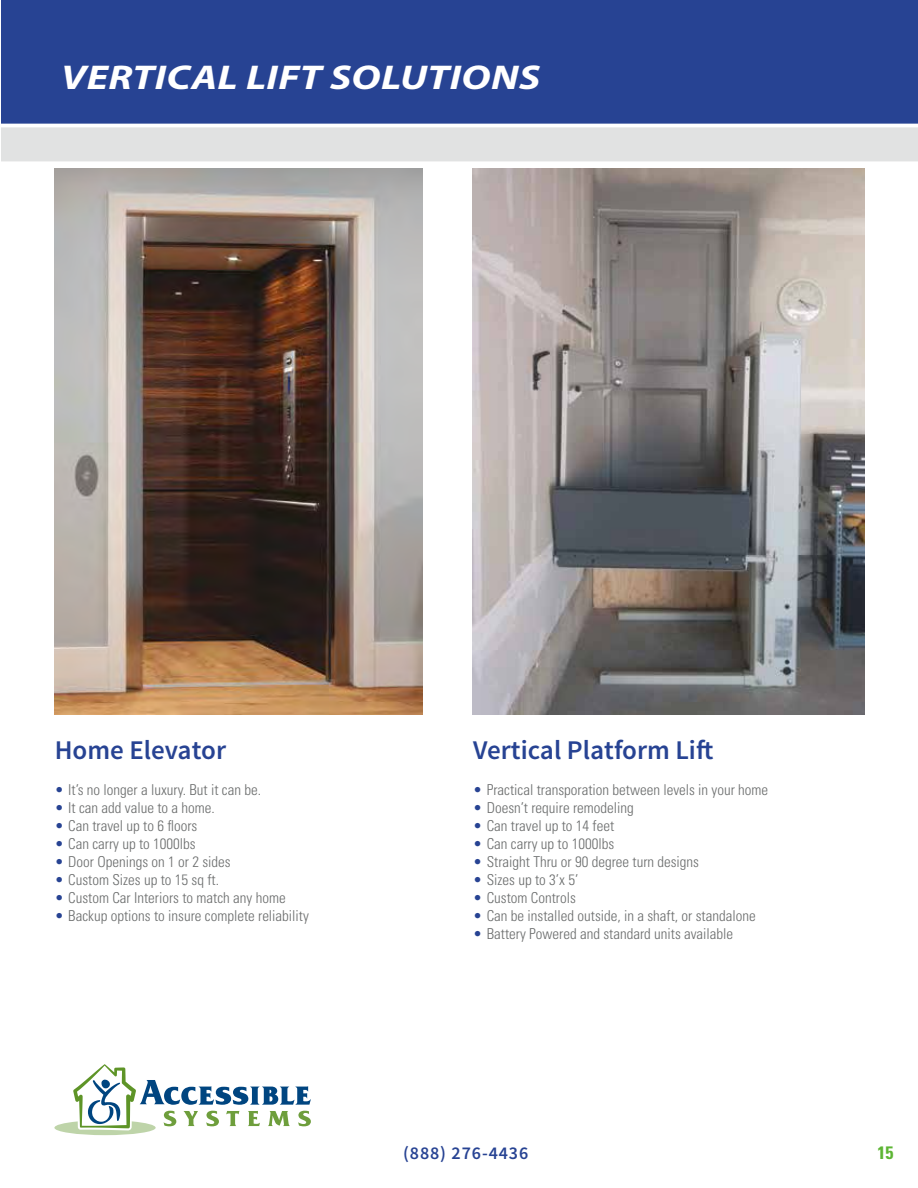
<style>
.page{position:relative;width:918px;height:1188px;background:#fff}
.page>*{position:absolute;margin:0;border:0;box-sizing:border-box;transform-origin:0 0}
.t1{font:italic 700 34.5px "Myriad Pro";letter-spacing:.01em;color:#fff;scale:1.2 1}
.t2{font:600 27px "Source Sans Pro";color:#274393}
.t3{font:600 18px "Source Sans Pro";letter-spacing:.05em;color:#274393}
.t4{font:700 condensed 18px "Univers LT Std";color:#5db534}
.t5{font:300 condensed 15px "Univers LT Std";color:#6b6d6d}
.s1{color:#274393}
</style>
<div class="page">
<div style="left:2px;top:0;width:916px;height:127px;background:#274393"></div>
<div style="left:2px;top:127px;width:916px;height:38px;background:#e1e2e2"></div>
<img style="left:54px;top:168px;width:368px;height:546px">
<img style="left:473px;top:168px;width:391px;height:546px">
<hr style="left:0;top:124px;width:918px;height:3px;background:#fff">
<svg style="left:1px;top:161px;width:917px;height:4px;background:#fbfbfb"></svg>
<svg style="left:54px;top:1064px;width:257px;height:71px"></svg>
<h1 class="t1" style="left:61px;top:55px;width:401px">VERTICAL LIFT SOLUTIONS</h1>
<h2 class="t2" style="left:55px;top:733px;width:173px">Home Elevator</h2>
<p class="t5" style="left:55px;top:781px;width:208px"><span class="s1">•</span> It’s no longer a luxury. But it can be.</p>
<p class="t5" style="left:55px;top:799px;width:162px"><span class="s1">•</span> It can add value to a home.</p>
<p class="t5" style="left:55px;top:817px;width:144px"><span class="s1">•</span> Can travel up to 6 floors</p>
<p class="t5" style="left:55px;top:835px;width:142px"><span class="s1">•</span> Can carry up to 1000lbs</p>
<p class="t5" style="left:55px;top:853px;width:177px"><span class="s1">•</span> Door Openings on 1 or 2 sides</p>
<p class="t5" style="left:55px;top:871px;width:166px"><span class="s1">•</span> Custom Sizes up to 15 sq ft.</p>
<p class="t5" style="left:55px;top:889px;width:232px"><span class="s1">•</span> Custom Car Interiors to match any home</p>
<p class="t5" style="left:55px;top:907px;width:256px"><span class="s1">•</span> Backup options to insure complete reliability</p>
<h2 class="t2" style="left:473px;top:733px;width:242px">Vertical Platform Lift</h2>
<p class="t5" style="left:473px;top:781px;width:297px"><span class="s1">•</span> Practical transporation between levels in your home</p>
<p class="t5" style="left:473px;top:799px;width:162px"><span class="s1">•</span> Doesn’t require remodeling</p>
<p class="t5" style="left:473px;top:817px;width:142px"><span class="s1">•</span> Can travel up to 14 feet</p>
<p class="t5" style="left:473px;top:835px;width:142px"><span class="s1">•</span> Can carry up to 1000lbs</p>
<p class="t5" style="left:473px;top:853px;width:227px"><span class="s1">•</span> Straight Thru or 90 degree turn designs</p>
<p class="t5" style="left:473px;top:871px;width:107px"><span class="s1">•</span> Sizes up to 3’x 5’</p>
<p class="t5" style="left:473px;top:889px;width:104px"><span class="s1">•</span> Custom Controls</p>
<p class="t5" style="left:473px;top:907px;width:284px"><span class="s1">•</span> Can be installed outside, in a shaft, or standalone</p>
<p class="t5" style="left:473px;top:925px;width:262px"><span class="s1">•</span> Battery Powered and standard units available</p>
<p class="t3" style="left:403px;top:1142px;width:127px">(888) 276-4436</p>
<p class="t4" style="left:877px;top:1142px;width:17px">15</p>
</div>
